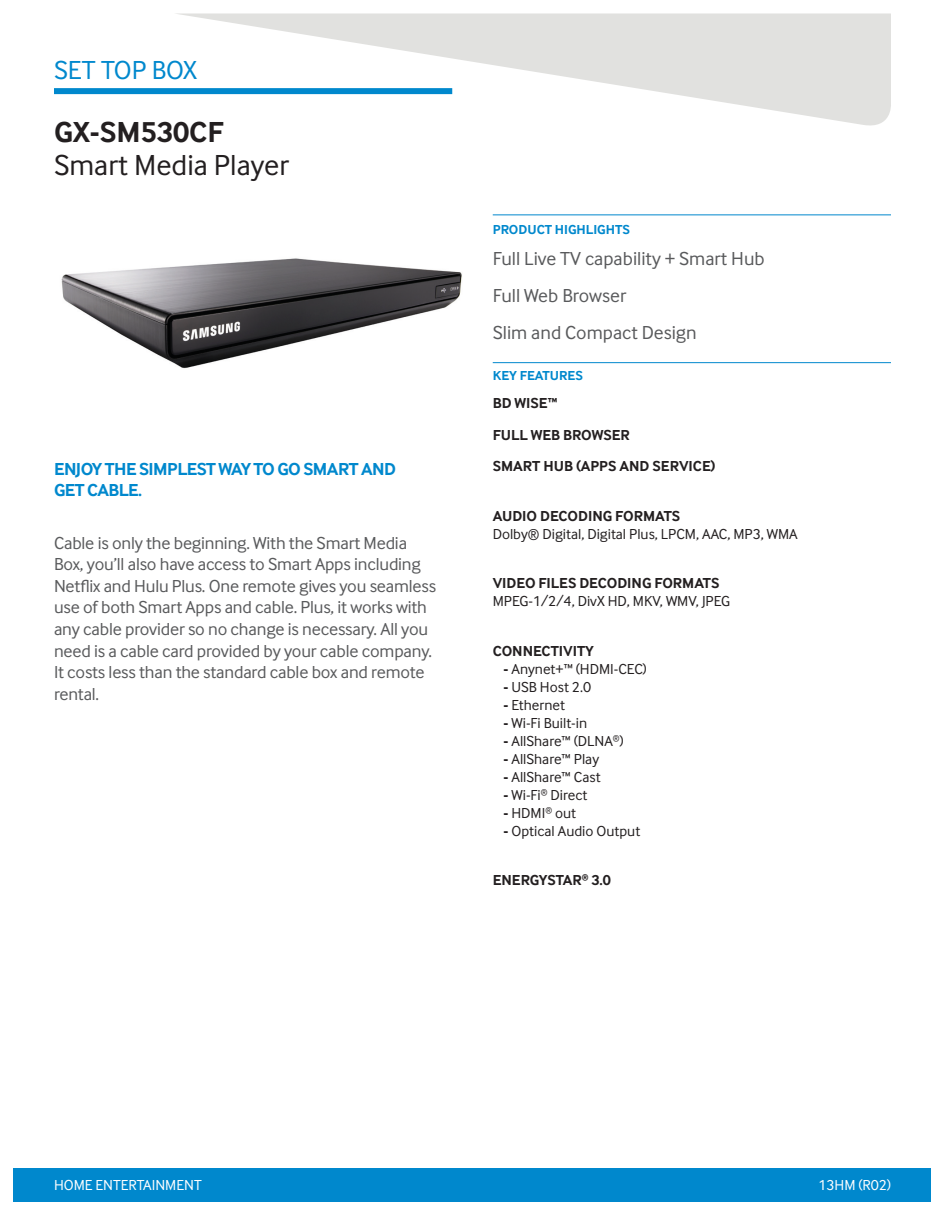
<style>
.page{position:relative;width:945px;height:1215px;background:#fff}
.page>*{position:absolute;margin:0;border:0;box-sizing:border-box;transform-origin:0 0}
.t1{font:30px/33px "Inter Face";color:#231f20}
.t2{font:27px "Inter Face";color:#0088cd}
.PRODUCT_HIGHLIGHTS{font:19.5px "Inter Face";color:#595a5c}
.t3{font:18px/21.6px "Inter Face";letter-spacing:-.01em;color:#595a5c}
.t4{font:700 18px/21.6px "Inter Face";letter-spacing:-.03em;color:#0088cd}
.t5{font:15px/18px "Inter Face";color:#231f20}
.t6{font:700 15px "Inter Face";color:#231f20}
.t7{font:15px "Inter Face";color:#fff}
.t8{font:700 13.5px "Inter Face";color:#0088cd}
.s1{font-weight:700}
</style>
<div class="page">
<div style="left:14px;top:1168px;width:918px;height:34px;background:#0088cd"></div>
<svg style="left:174px;top:14px;width:717px;height:112px;fill:#e1e1df"></svg>
<hr style="left:493px;top:362px;width:398px;height:1px;background:#0088cd">
<div style="left:54px;top:88px;width:398px;height:6px;background:#0088cd"></div>
<hr style="left:493px;top:214px;width:398px;height:1px;background:#0088cd">
<img style="left:61px;top:258px;width:401px;height:111px">
<p class="t2" style="left:54px;top:54px;width:145px">SET TOP BOX</p>
<p class="t1" style="left:54px;top:115px;width:237px"><span class="s1">GX-SM530CF<br></span>Smart Media Player</p>
<p class="t4" style="left:54px;top:458px;width:344px">ENJOY THE SIMPLEST WAY TO GO SMART AND<br>GET CABLE.</p>
<p class="t3" style="left:54px;top:532px;width:384px">Cable is only the beginning. With the Smart Media Box, you’ll also have access to Smart Apps including Netflix and Hulu Plus. One remote gives you seamless use of both Smart Apps and cable. Plus, it works with any cable provider so no change is necessary. All you need is a cable card provided by your cable company.<br>It costs less than the standard cable box and remote rental.</p>
<p class="t8" style="left:493px;top:222px;width:139px">PRODUCT HIGHLIGHTS</p>
<p class="PRODUCT_HIGHLIGHTS" style="left:493px;top:247px;width:273px">Full Live TV capability + Smart Hub</p>
<p class="PRODUCT_HIGHLIGHTS" style="left:493px;top:284px;width:135px">Full Web Browser</p>
<p class="PRODUCT_HIGHLIGHTS" style="left:493px;top:321px;width:205px">Slim and Compact Design</p>
<p class="t8" style="left:493px;top:367px;width:92px">KEY FEATURES</p>
<p class="t6" style="left:493px;top:395px;width:66px">BD WISE™</p>
<p class="t6" style="left:493px;top:426px;width:139px">FULL WEB BROWSER</p>
<p class="t6" style="left:493px;top:458px;width:224px">SMART HUB (APPS AND SERVICE)</p>
<p class="t5" style="left:493px;top:507px;width:307px"><span class="s1">AUDIO DECODING FORMATS<br></span>Dolby® Digital, Digital Plus, LPCM, AAC, MP3, WMA</p>
<p class="t5" style="left:493px;top:574px;width:239px"><span class="s1">VIDEO FILES DECODING FORMATS<br></span>MPEG-1/2/4, DivX HD, MKV, WMV, JPEG</p>
<p class="t6" style="left:493px;top:642px;width:103px">CONNECTIVITY</p>
<p class="t5" style="left:504px;top:660px;width:145px"><span class="s1">-</span> Anynet+™ (HDMI-CEC)</p>
<p class="t5" style="left:504px;top:678px;width:89px"><span class="s1">-</span> USB Host 2.0</p>
<p class="t5" style="left:504px;top:696px;width:63px"><span class="s1">-</span> Ethernet</p>
<p class="t5" style="left:504px;top:714px;width:85px"><span class="s1">-</span> Wi-Fi Built-in</p>
<p class="t5" style="left:504px;top:732px;width:122px"><span class="s1">-</span> AllShare™ (DLNA<sup>®</sup>)</p>
<p class="t5" style="left:504px;top:750px;width:97px"><span class="s1">-</span> AllShare™ Play</p>
<p class="t5" style="left:504px;top:768px;width:99px"><span class="s1">-</span> AllShare™ Cast</p>
<p class="t5" style="left:504px;top:786px;width:85px"><span class="s1">-</span> Wi-Fi<sup>®</sup> Direct</p>
<p class="t5" style="left:504px;top:804px;width:74px"><span class="s1">-</span> HDMI<sup>®</sup> out</p>
<p class="t5" style="left:504px;top:822px;width:138px"><span class="s1">-</span> Optical Audio Output</p>
<p class="t6" style="left:493px;top:872px;width:120px">ENERGYSTAR<sup>®</sup> 3.0</p>
<p class="t7" style="left:54px;top:1176px;width:149px">HOME ENTERTAINMENT</p>
<p class="t7" style="left:818px;top:1176px;width:74px">13HM (R02)</p>
</div>
